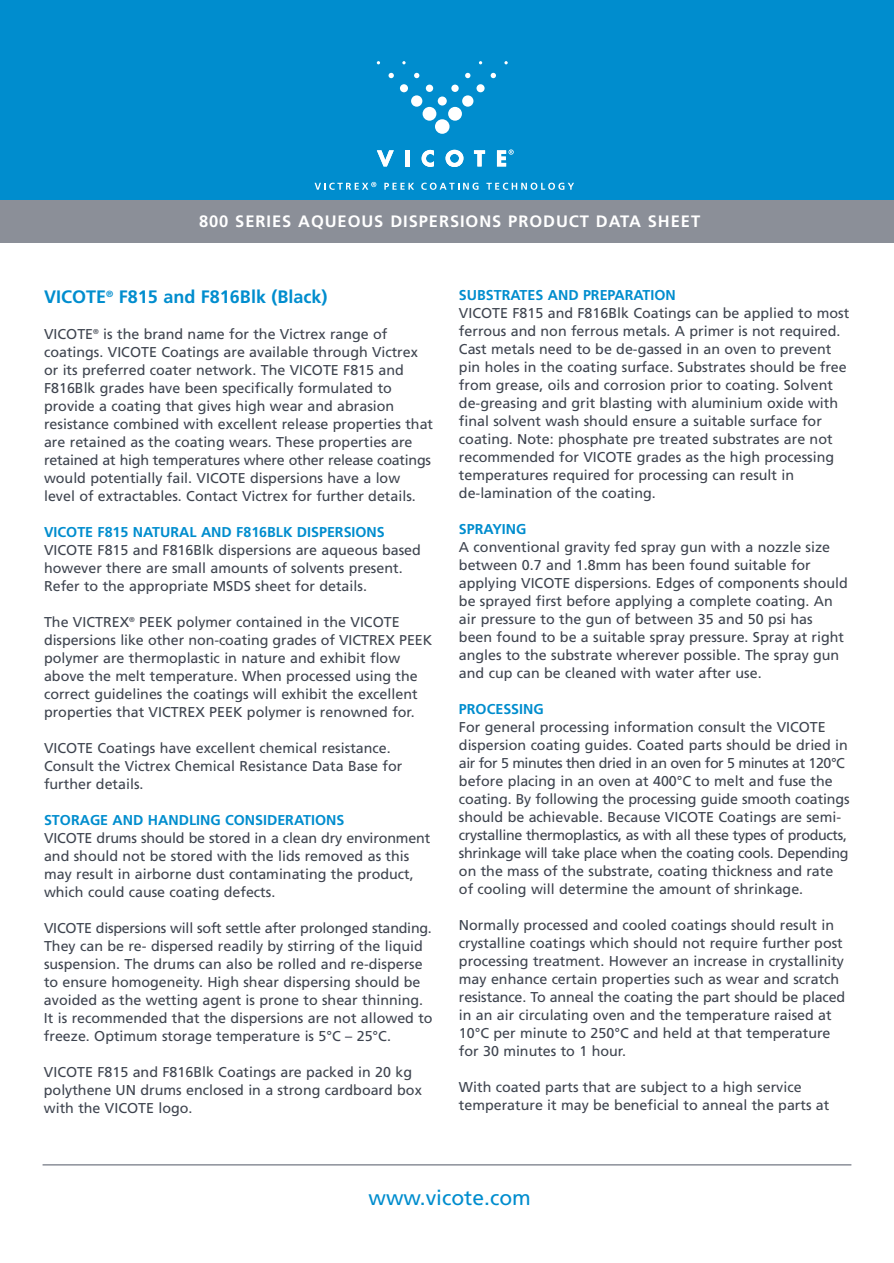
<style>
.page{position:relative;width:894px;height:1263px;background:#fff}
.page>*{position:absolute;margin:0;border:0;box-sizing:border-box;transform-origin:0 0}
.t1{font:21px "Frutiger";color:#008dce}
.t2{font:700 18px "Frutiger";color:#008dce}
.t3{font:700 16.5px "Frutiger";letter-spacing:.055em;color:#fff}
.t4{font:14.25px/18px "Frutiger";color:#3e444f}
.t5{font:700 14.25px "Frutiger";color:#008dce}
</style>
<div class="page">
<div style="left:0;top:0;width:893px;height:200px;background:#008dce"></div>
<div style="left:0;top:200px;width:893px;height:43px;background:#8b8f98"></div>
<div style="left:435px;top:119px;width:14px;height:15px;background:#fff;border-radius:50%"></div>
<div style="left:422px;top:107px;width:14px;height:14px;background:#fff;border-radius:50%"></div>
<div style="left:400px;top:84px;width:8px;height:8px;background:#fff;border-radius:50%"></div>
<div style="left:425px;top:85px;width:8px;height:7px;background:#fff;border-radius:50%"></div>
<svg style="left:388px;top:73px;width:6px;height:5px"></svg>
<svg style="left:414px;top:73px;width:5px;height:5px"></svg>
<svg style="left:437px;top:96px;width:9px;height:10px"></svg>
<div style="left:411px;top:95px;width:11px;height:12px;background:#fff;border-radius:50%"></div>
<div style="left:448px;top:107px;width:14px;height:14px;background:#fff;border-radius:50%"></div>
<div style="left:476px;top:84px;width:8px;height:8px;background:#fff;border-radius:50%"></div>
<div style="left:451px;top:85px;width:7px;height:7px;background:#fff;border-radius:50%"></div>
<svg style="left:490px;top:73px;width:6px;height:5px"></svg>
<svg style="left:465px;top:73px;width:5px;height:5px"></svg>
<div style="left:462px;top:95px;width:11px;height:12px;background:#fff;border-radius:50%"></div>
<svg style="left:376px;top:150px;width:17px;height:16px"></svg>
<hr style="left:405px;top:150px;width:4px;height:16px;background:#fff">
<svg style="left:421px;top:150px;width:13px;height:17px"></svg>
<svg style="left:445px;top:150px;width:18px;height:17px"></svg>
<svg style="left:474px;top:150px;width:11px;height:16px"></svg>
<svg style="left:496px;top:149px;width:17px;height:17px"></svg>
<svg style="left:314px;top:182px;width:62px;height:8px"></svg>
<svg style="left:384px;top:183px;width:30px;height:7px"></svg>
<svg style="left:421px;top:183px;width:57px;height:7px"></svg>
<svg style="left:486px;top:183px;width:88px;height:7px"></svg>
<hr style="left:43px;top:1164px;width:808px;height:1px;background:#8b8f98">
<p class="t3" style="left:199px;top:215px;width:502px">800 SERIES AQUEOUS DISPERSIONS PRODUCT DATA SHEET</p>
<p class="t2" style="left:44px;top:289px;width:285px">VICOTE<sup>®</sup> F815 and F816Blk (Black)</p>
<p class="t4" style="left:44px;top:326px;width:390px">VICOTE<sup>®</sup> is the brand name for the Victrex range of coatings. VICOTE Coatings are available through Victrex or its preferred coater network. The VICOTE F815 and F816Blk grades have been specifically formulated to provide a coating that gives high wear and abrasion resistance combined with excellent release properties that are retained as the coating wears. These properties are retained at high temperatures where other release coatings would potentially fail. VICOTE dispersions have a low level of extractables. Contact Victrex for further details.</p>
<p class="t5" style="left:44px;top:526px;width:342px">VICOTE F815 NATURAL AND F816BLK DISPERSIONS</p>
<p class="t4" style="left:44px;top:542px;width:378px">VICOTE F815 and F816Blk dispersions are aqueous based however there are small amounts of solvents present.<br>Refer to the appropriate MSDS sheet for details.</p>
<p class="t4" style="left:44px;top:614px;width:389px">The VICTREX<sup>®</sup> PEEK polymer contained in the VICOTE dispersions like other non-coating grades of VICTREX PEEK polymer are thermoplastic in nature and exhibit flow above the melt temperature. When processed using the correct guidelines the coatings will exhibit the excellent properties that VICTREX PEEK polymer is renowned for.</p>
<p class="t4" style="left:44px;top:740px;width:359px">VICOTE Coatings have excellent chemical resistance.<br>Consult the Victrex Chemical Resistance Data Base for further details.</p>
<p class="t5" style="left:44px;top:814px;width:302px">STORAGE AND HANDLING CONSIDERATIONS</p>
<p class="t4" style="left:44px;top:830px;width:387px">VICOTE drums should be stored in a clean dry environment and should not be stored with the lids removed as this may result in airborne dust contaminating the product, which could cause coating defects.</p>
<p class="t4" style="left:44px;top:920px;width:390px">VICOTE dispersions will soft settle after prolonged standing.<br>They can be re- dispersed readily by stirring of the liquid suspension. The drums can also be rolled and re-disperse to ensure homogeneity. High shear dispersing should be avoided as the wetting agent is prone to shear thinning.<br>It is recommended that the dispersions are not allowed to freeze. Optimum storage temperature is 5°C – 25°C.</p>
<p class="t4" style="left:44px;top:1064px;width:379px">VICOTE F815 and F816Blk Coatings are packed in 20 kg polythene UN drums enclosed in a strong cardboard box with the VICOTE logo.</p>
<p class="t5" style="left:459px;top:289px;width:218px">SUBSTRATES AND PREPARATION</p>
<p class="t4" style="left:459px;top:305px;width:391px">VICOTE F815 and F816Blk Coatings can be applied to most ferrous and non ferrous metals. A primer is not required.<br>Cast metals need to be de-gassed in an oven to prevent pin holes in the coating surface. Substrates should be free from grease, oils and corrosion prior to coating. Solvent de-greasing and grit blasting with aluminium oxide with final solvent wash should ensure a suitable surface for coating. Note: phosphate pre treated substrates are not recommended for VICOTE grades as the high processing temperatures required for processing can result in de-lamination of the coating.</p>
<p class="t5" style="left:459px;top:523px;width:69px">SPRAYING</p>
<p class="t4" style="left:459px;top:539px;width:390px">A conventional gravity fed spray gun with a nozzle size between 0.7 and 1.8mm has been found suitable for applying VICOTE dispersions. Edges of components should be sprayed first before applying a complete coating. An air pressure to the gun of between 35 and 50 psi has been found to be a suitable spray pressure. Spray at right angles to the substrate wherever possible. The spray gun and cup can be cleaned with water after use.</p>
<p class="t5" style="left:459px;top:703px;width:86px">PROCESSING</p>
<p class="t4" style="left:459px;top:719px;width:392px">For general processing information consult the VICOTE dispersion coating guides. Coated parts should be dried in air for 5 minutes then dried in an oven for 5 minutes at 120°C before placing in an oven at 400°C to melt and fuse the coating. By following the processing guide smooth coatings should be achievable. Because VICOTE Coatings are semi&shy;crystalline thermoplastics, as with all these types of products, shrinkage will take place when the coating cools. Depending on the mass of the substrate, coating thickness and rate of cooling will determine the amount of shrinkage.</p>
<p class="t4" style="left:459px;top:917px;width:387px">Normally processed and cooled coatings should result in crystalline coatings which should not require further post processing treatment. However an increase in crystallinity may enhance certain properties such as wear and scratch resistance. To anneal the coating the part should be placed in an air circulating oven and the temperature raised at 10°C per minute to 250°C and held at that temperature for 30 minutes to 1 hour.</p>
<p class="t4" style="left:459px;top:1079px;width:372px">With coated parts that are subject to a high service temperature it may be beneficial to anneal the parts at</p>
<h1 class="t1" style="left:368px;top:1189px;width:164px">www.vicote.com</h1>
</div>
